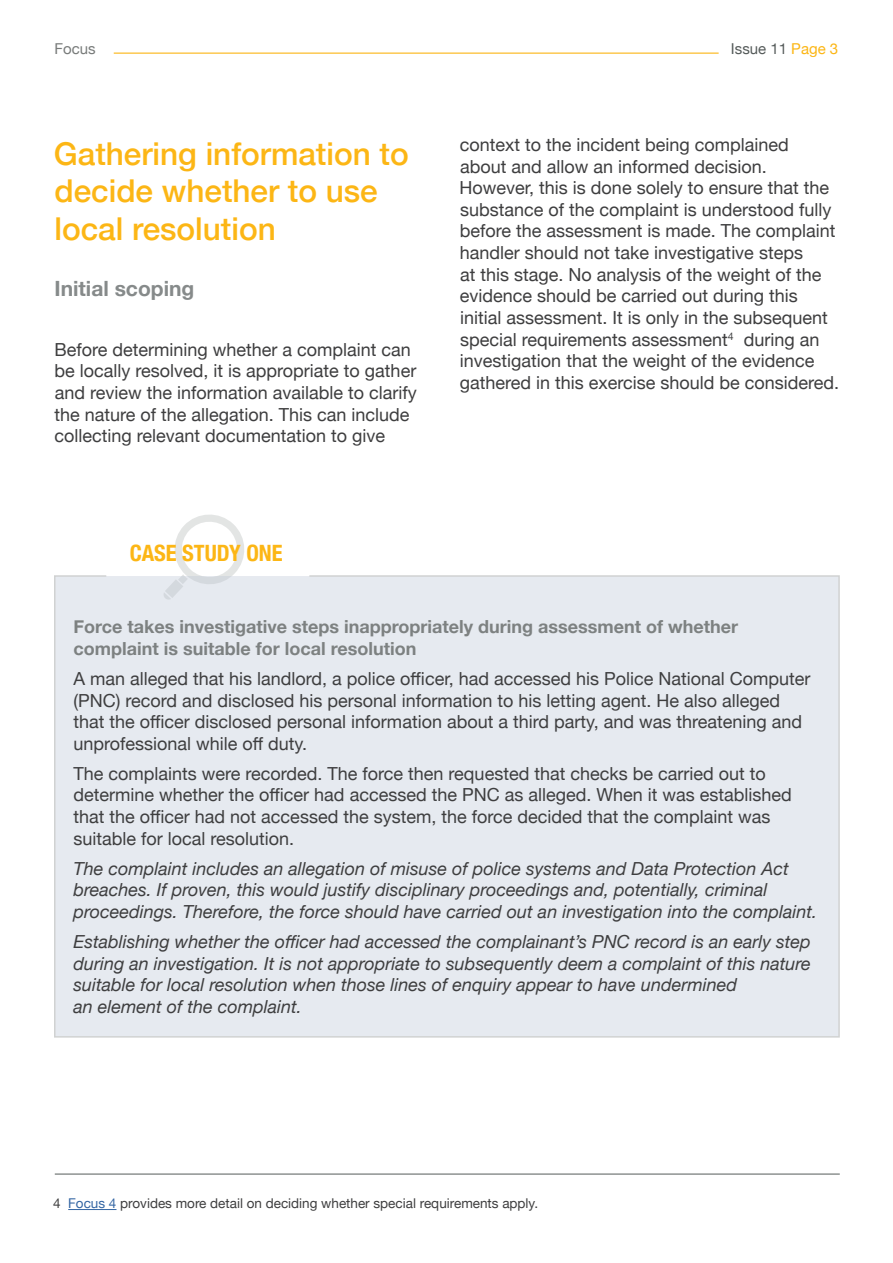
<style>
.page{position:relative;width:893px;height:1263px;background:#fff}
.page>*{position:absolute;margin:0;border:0;box-sizing:border-box;transform-origin:0 0}
.t1{font:500 31.5px/37.8px "Helvetica Neue";color:#fcb615}
.t2{font:700 condensed 22.5px "Helvetica Neue";color:#fcb615}
.t3{font:700 21px "Helvetica Neue";color:#868a8a}
.t4{font:18px/21.6px "Helvetica Neue";color:#3e3e3f}
.t5{font:italic 18px/21.6px "Helvetica Neue";color:#3e3e3f}
.t6{font:700 18px/21.6px "Helvetica Neue";color:#7d8181}
.t7{font:15px "Helvetica Neue";color:#555b5a}
.t8{font:15px "Helvetica Neue";color:#787b7a}
.t9{font:13.5px "Helvetica Neue";color:#3e3e3f}
.s1{color:#fcb615}
.s2{color:#3667a4}
</style>
<div class="page">
<hr style="left:114px;top:53px;width:605px;height:1px;background:#fcb615">
<svg style="left:174px;top:514px;width:70px;height:60px"></svg>
<div style="left:54px;top:574px;width:786px;height:464px;background:#e6eaf0"></div>
<hr style="left:55px;top:1174px;width:785px;height:1px;background:#555b5a">
<hr style="left:68px;top:1209px;width:48px;height:1px;background:#3667a4">
<p class="t8" style="left:55px;top:38px;width:43px">Focus</p>
<p class="t7" style="left:731px;top:38px;width:109px">Issue 11 <span class="s1">Page 3</span></p>
<h1 class="t1" style="left:54px;top:132px;width:356px">Gathering information to decide whether to use local resolution</h1>
<p class="t3" style="left:55px;top:272px;width:141px">Initial scoping</p>
<p class="t4" style="left:54px;top:340px;width:364px">Before determining whether a complaint can be locally resolved, it is appropriate to gather and review the information available to clarify the nature of the allegation. This can include collecting relevant documentation to give</p>
<p class="t2" style="left:130px;top:534px;width:154px">CASE STUDY ONE</p>
<p class="t4" style="left:460px;top:135px;width:381px">context to the incident being complained about and allow an informed decision.<br>However, this is done solely to ensure that the substance of the complaint is understood fully before the assessment is made. The complaint handler should not take investigative steps<br>at this stage. No analysis of the weight of the evidence should be carried out during this initial assessment. It is only in the subsequent special requirements assessment<sup>4</sup> during an investigation that the weight of the evidence gathered in this exercise should be considered.</p>
<p class="t6" style="left:74px;top:616px;width:666px">Force takes investigative steps inappropriately during assessment of whether complaint is suitable for local resolution</p>
<p class="t4" style="left:74px;top:669px;width:738px">A man alleged that his landlord, a police officer, had accessed his Police National Computer (PNC) record and disclosed his personal information to his letting agent. He also alleged that the officer disclosed personal information about a third party, and was threatening and unprofessional while off duty.</p>
<p class="t4" style="left:74px;top:764px;width:720px">The complaints were recorded. The force then requested that checks be carried out to determine whether the officer had accessed the PNC as alleged. When it was established that the officer had not accessed the system, the force decided that the complaint was suitable for local resolution.</p>
<p class="t5" style="left:74px;top:858px;width:745px">The complaint includes an allegation of misuse of police systems and Data Protection Act breaches. If proven, this would justify disciplinary proceedings and, potentially, criminal proceedings. Therefore, the force should have carried out an investigation into the complaint.</p>
<p class="t5" style="left:74px;top:932px;width:739px">Establishing whether the officer had accessed the complainant’s PNC record is an early step during an investigation. It is not appropriate to subsequently deem a complaint of this nature suitable for local resolution when those lines of enquiry appear to have undermined<br>an element of the complaint.</p>
<p class="t9" style="left:53px;top:1193px;width:486px">4 <span class="s2">Focus 4</span> provides more detail on deciding whether special requirements apply.</p>
</div>
